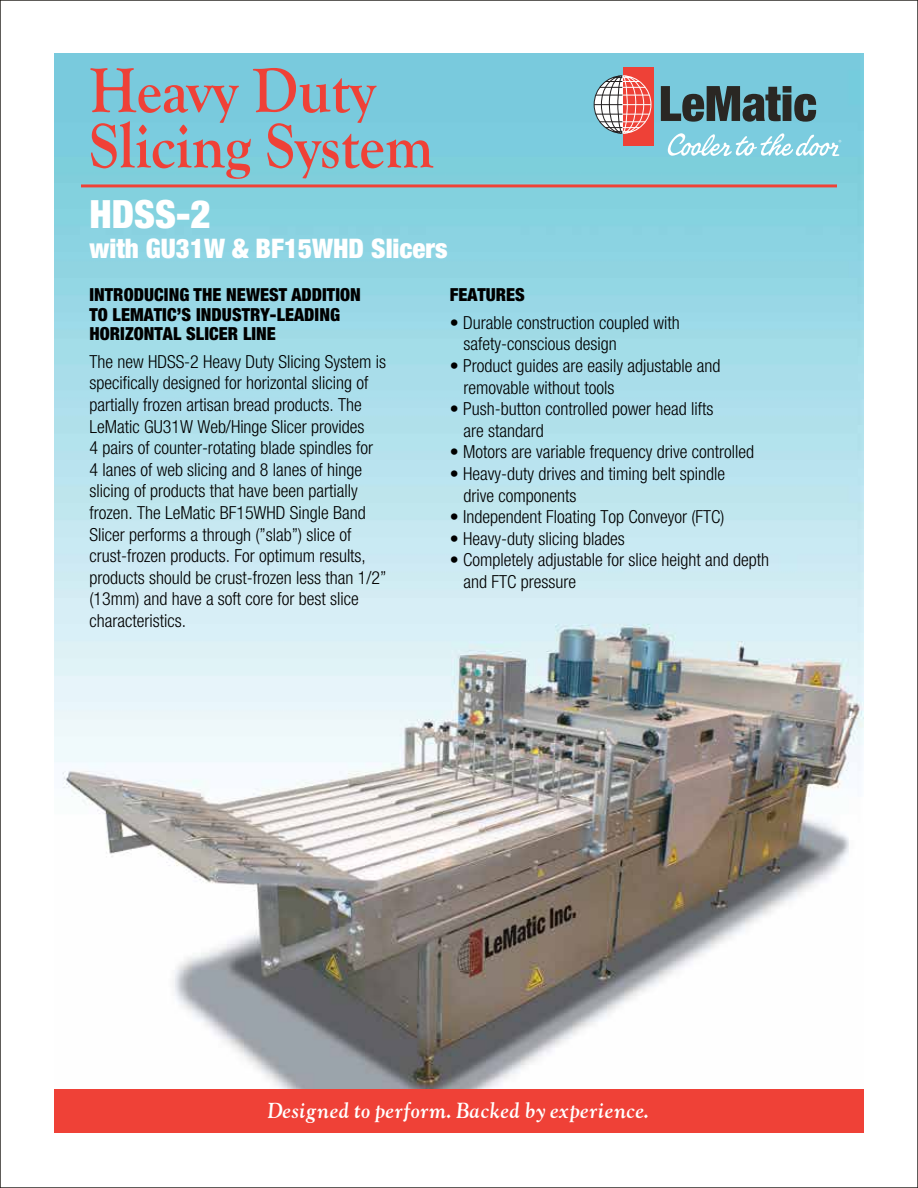
<style>
.page{position:relative;width:918px;height:1188px;background:#fff}
.page>*{position:absolute;margin:0;border:0;box-sizing:border-box;transform-origin:0 0}
.t1{font:700 65.25px/55.5px "Goudy Old Style T";letter-spacing:-.005em;color:#ef4137;scale:.92 1}
.t2{font:900 condensed 39px "Helvetica Neue";color:#fff}
.t3{font:900 condensed 27px "Helvetica Neue";color:#fff}
.t4{font:italic 700 19.5px "Goudy";letter-spacing:.01em;color:#fff;scale:.92 1}
.t5{font:300 condensed 18px/21.6px "Helvetica Neue";color:#000}
.t6{font:900 condensed 18px/19.5px "Helvetica Neue";letter-spacing:.005em;color:#000}
</style>
<div class="page">
<img style="left:54px;top:54px;width:810px;height:1035px">
<div style="left:54px;top:1089px;width:810px;height:43px;background:#ef4137"></div>
<svg style="left:668px;top:133px;width:173px;height:23px"></svg>
<div style="left:623px;top:68px;width:31px;height:78px;background:#ee4137"></div>
<svg style="left:661px;top:86px;width:155px;height:36px;background:#49696e"></svg>
<svg style="left:593px;top:75px;width:59px;height:59px"></svg>
<hr style="left:81px;top:184px;width:756px;height:3px;background:#ef4237">
<h1 class="t1" style="left:89px;top:64px;width:376px">Heavy Duty<br>Slicing System</h1>
<h2 class="t2" style="left:89px;top:190px;width:123px">HDSS-2</h2>
<h3 class="t3" style="left:89px;top:232px;width:360px">with GU31W &amp; BF15WHD Slicers</h3>
<p class="t6" style="left:89px;top:285px;width:273px">INTRODUCING THE NEWEST ADDITION<br>TO LEMATIC’S INDUSTRY-LEADING<br>HORIZONTAL SLICER LINE</p>
<p class="t5" style="left:89px;top:351px;width:299px">The new HDSS-2 Heavy Duty Slicing System is specifically designed for horizontal slicing of partially frozen artisan bread products. The LeMatic GU31W Web/Hinge Slicer provides<br>4 pairs of counter-rotating blade spindles for<br>4 lanes of web slicing and 8 lanes of hinge slicing of products that have been partially frozen. The LeMatic BF15WHD Single Band Slicer performs a through (”slab”) slice of crust-frozen products. For optimum results, products should be crust-frozen less than 1/2” (13mm) and have a soft core for best slice characteristics.</p>
<p class="t6" style="left:450px;top:285px;width:76px">FEATURES</p>
<p class="t5" style="left:463px;top:312px;width:218px;text-indent:-14px">• Durable construction coupled with safety-conscious design</p>
<p class="t5" style="left:463px;top:355px;width:258px;text-indent:-14px">• Product guides are easily adjustable and removable without tools</p>
<p class="t5" style="left:463px;top:398px;width:251px;text-indent:-14px">• Push-button controlled power head lifts are standard</p>
<p class="t5" style="left:450px;top:441px;width:306px">• Motors are variable frequency drive controlled</p>
<p class="t5" style="left:463px;top:463px;width:263px;text-indent:-14px">• Heavy-duty drives and timing belt spindle drive components</p>
<p class="t5" style="left:450px;top:506px;width:276px">• Independent Floating Top Conveyor (FTC)</p>
<p class="t5" style="left:450px;top:528px;width:176px">• Heavy-duty slicing blades</p>
<p class="t5" style="left:463px;top:549px;width:307px;text-indent:-14px">• Completely adjustable for slice height and depth and FTC pressure</p>
<p class="t4" style="left:266px;top:1097px;width:417px">Designed to perform. Backed by experience.</p>
</div>
